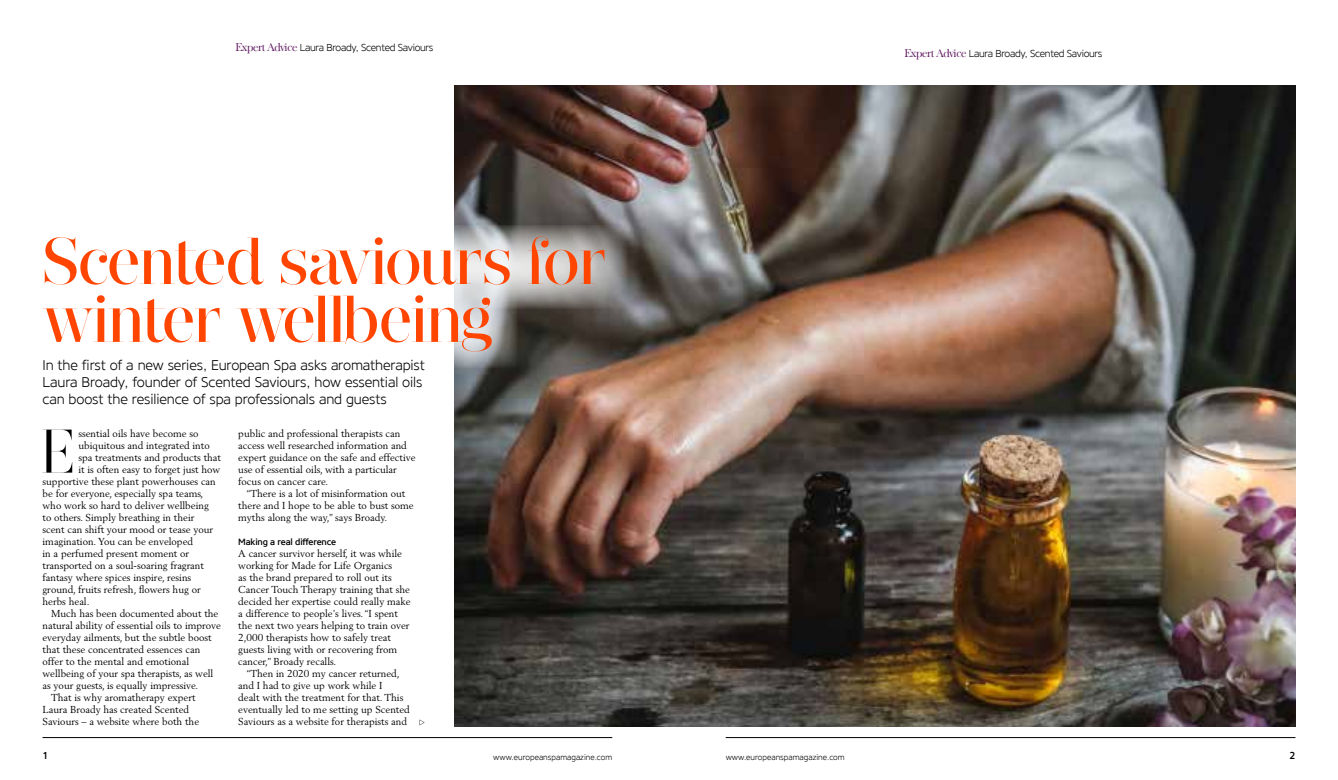
<style>
.page{position:relative;width:1338px;height:780px;background:#fff}
.page>*{position:absolute;margin:0;border:0;box-sizing:border-box;transform-origin:0 0}
.t1{font:500 66px/57.9px "Narziss";letter-spacing:-.02em;color:#ff4500}
.t2{font:61.4px "Narziss";color:#000}
.t3{font:300 14px/17px "Core Sans N35";letter-spacing:-.01em;color:#000}
.t4{font:10px/12px "Berling";color:#000}
.t5{font:300 10px "Core Sans N35";letter-spacing:-.03em;color:#000}
.t6{font:500 10px "Core Sans N55";color:#000}
.t7{font:500 9px "Core Sans N55";letter-spacing:-.02em;color:#000}
.t8{font:300 8px "Core Sans N35";color:#000}
.s1{font-family:"Baskerville Serial";font-size:11px;color:#5e185f}
</style>
<div class="page">
<hr style="left:43px;top:737px;width:569px;height:1px;background:#000">
<hr style="left:726px;top:737px;width:569px;height:1px;background:#000">
<img style="left:454px;top:85px;width:841px;height:641px">
<svg style="left:454px;top:225px;width:174px;height:83px;background:#b0afae"></svg>
<svg style="left:454px;top:284px;width:64px;height:84px;background:#b0b3b4"></svg>
<svg style="left:420px;top:720px;width:5px;height:5px"></svg>
<p class="t5" style="left:236px;top:41px;width:199px"><span class="s1">Expert Advice</span> Laura Broady, Scented Saviours</p>
<h1 class="t1" style="left:43px;top:231px;width:566px">Scented saviours for winter wellbeing</h1>
<h3 class="t3" style="left:43px;top:357px;width:384px">In the first of a new series, European Spa asks aromatherapist<br>Laura Broady, founder of Scented Saviours, how essential oils can boost the resilience of spa professionals and guests</h3>
<h2 class="t2" style="left:41px;top:415px;width:36px">E</h2>
<p class="t4" style="left:78px;top:427px;width:122px">ssential oils have become so</p>
<p class="t4" style="left:78px;top:439px;width:133px">ubiquitous and integrated into</p>
<p class="t4" style="left:78px;top:451px;width:144px">spa treatments and products that</p>
<p class="t4" style="left:78px;top:463px;width:144px">it is often easy to forget just how</p>
<p class="t4" style="left:43px;top:475px;width:175px">supportive these plant powerhouses can</p>
<p class="t4" style="left:43px;top:487px;width:162px">be for everyone, especially spa teams,</p>
<p class="t4" style="left:43px;top:499px;width:168px">who work so hard to deliver wellbeing</p>
<p class="t4" style="left:43px;top:511px;width:153px">to others. Simply breathing in their</p>
<p class="t4" style="left:43px;top:523px;width:172px">scent can shift your mood or tease your</p>
<p class="t4" style="left:43px;top:535px;width:152px">imagination. You can be enveloped</p>
<p class="t4" style="left:43px;top:547px;width:148px">in a perfumed present moment or</p>
<p class="t4" style="left:43px;top:559px;width:163px">transported on a soul-soaring fragrant</p>
<p class="t4" style="left:43px;top:571px;width:150px">fantasy where spices inspire, resins</p>
<p class="t4" style="left:43px;top:583px;width:160px">ground, fruits refresh, flowers hug or</p>
<p class="t4" style="left:43px;top:595px;width:49px">herbs heal.</p>
<p class="t4" style="left:51px;top:607px;width:169px">Much has been documented about the</p>
<p class="t4" style="left:43px;top:619px;width:180px">natural ability of essential oils to improve</p>
<p class="t4" style="left:43px;top:631px;width:171px">everyday ailments, but the subtle boost</p>
<p class="t4" style="left:43px;top:643px;width:159px">that these concentrated essences can</p>
<p class="t4" style="left:43px;top:655px;width:148px">offer to the mental and emotional</p>
<p class="t4" style="left:43px;top:667px;width:172px">wellbeing of your spa therapists, as well</p>
<p class="t4" style="left:43px;top:679px;width:157px">as your guests, is equally impressive.</p>
<p class="t4" style="left:51px;top:691px;width:146px">That is why aromatherapy expert</p>
<p class="t4" style="left:43px;top:703px;width:148px">Laura Broady has created Scented</p>
<p class="t4" style="left:43px;top:715px;width:158px">Saviours – a website where both the</p>
<p class="t4" style="left:238px;top:427px;width:179px">public and professional therapists can access well researched information and expert guidance on the safe and effective use of essential oils, with a particular focus on cancer care.</p>
<p class="t4" style="left:238px;top:487px;width:177px;text-indent:8px">“There is a lot of misinformation out there and I hope to be able to bust some myths along the way,” says Broady.</p>
<p class="t7" style="left:238px;top:535px;width:99px">Making a real difference</p>
<p class="t4" style="left:238px;top:547px;width:174px">A cancer survivor herself, it was while working for Made for Life Organics<br>as the brand prepared to roll out its Cancer Touch Therapy training that she decided her expertise could really make a difference to people’s lives. “I spent the next two years helping to train over 2,000 therapists how to safely treat guests living with or recovering from cancer,” Broady recalls.</p>
<p class="t4" style="left:238px;top:667px;width:173px;text-indent:8px">“Then in 2020 my cancer returned, and I had to give up work while I<br>dealt with the treatment for that. This eventually led to me setting up Scented Saviours as a website for therapists and</p>
<p class="t5" style="left:905px;top:46px;width:199px"><span class="s1">Expert Advice</span> Laura Broady, Scented Saviours</p>
<p class="t6" style="left:43px;top:748px;width:7px">1</p>
<p class="t8" style="left:493px;top:751px;width:121px">www.europeanspamagazine.com</p>
<p class="t8" style="left:726px;top:751px;width:121px">www.europeanspamagazine.com</p>
<p class="t6" style="left:1290px;top:748px;width:7px">2</p>
</div>
